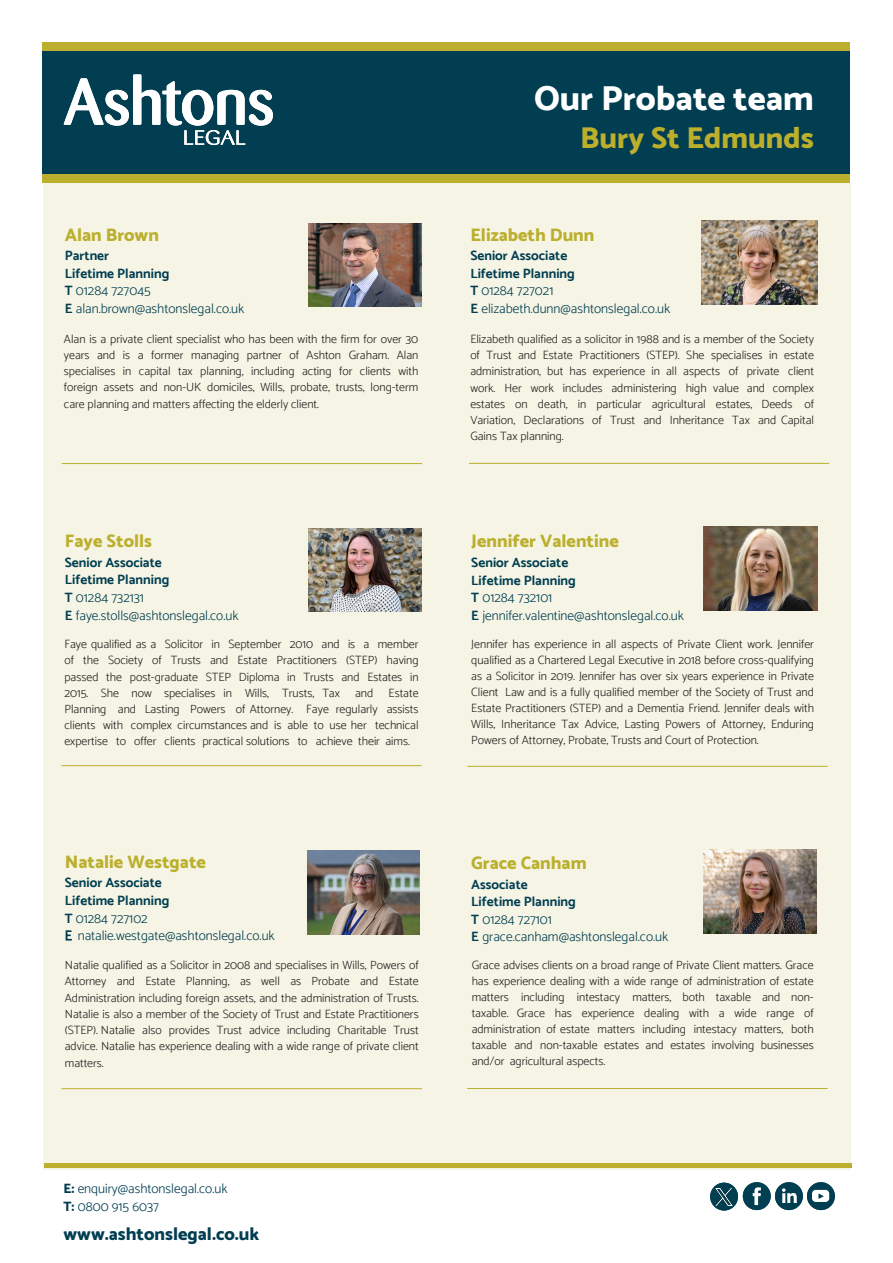
<style>
.page{position:relative;width:893px;height:1263px;background:#fff}
.page>*{position:absolute;margin:0;border:0;box-sizing:border-box;transform-origin:0 0}
.t1{font:800 34.5px "Catamaran";color:#fff}
.t2{font:800 30px "Catamaran";color:#bcaf2c}
.t3{font:800 18px "Catamaran";color:#bbaf2d}
.t4{font:800 18px "Catamaran";color:#013e51}
.t5{font:300 13.5px/17.5px "Catamaran";color:#013e51}
.t6{font:300 12px/16.2px "Catamaran";color:#231f20;text-align:justify}
.s1{font-weight:700}
.s2{font-weight:800}
</style>
<div class="page">
<div style="left:43px;top:183px;width:808px;height:987px;background:#f6f5e5"></div>
<hr style="left:44px;top:1164px;width:808px;height:4px;background:#bbaf2d">
<div style="left:807px;top:1182px;width:28px;height:28px;background:#013e51;border-radius:50%"></div>
<svg style="left:812px;top:1190px;width:17px;height:12px"></svg>
<div style="left:775px;top:1182px;width:28px;height:28px;background:#013e51;border-radius:50%"></div>
<svg style="left:782px;top:1188px;width:15px;height:15px"></svg>
<div style="left:743px;top:1182px;width:28px;height:28px;background:#013e51;border-radius:50%"></div>
<svg style="left:753px;top:1187px;width:8px;height:18px"></svg>
<div style="left:43px;top:43px;width:807px;height:137px;background:#013e51"></div>
<div style="left:43px;top:43px;width:807px;height:8px;background:#bbaf2d"></div>
<div style="left:43px;top:174px;width:807px;height:9px;background:#bbaf2d"></div>
<svg style="left:64px;top:74px;width:209px;height:71px"></svg>
<hr style="left:61px;top:765px;width:361px;height:1px;background:#bbaf2d">
<hr style="left:62px;top:463px;width:360px;height:1px;background:#bbaf2d">
<div style="left:710px;top:1183px;width:28px;height:27px;background:#013e51;border-radius:50%"></div>
<img style="left:716px;top:1188px;width:16px;height:17px">
<hr style="left:62px;top:1088px;width:360px;height:1px;background:#bbaf2d">
<hr style="left:467px;top:766px;width:361px;height:1px;background:#bbaf2d">
<hr style="left:469px;top:463px;width:360px;height:1px;background:#bbaf2d">
<hr style="left:467px;top:1088px;width:360px;height:1px;background:#bbaf2d">
<img style="left:308px;top:224px;width:113px;height:83px">
<img style="left:701px;top:221px;width:116px;height:83px">
<img style="left:308px;top:528px;width:113px;height:84px">
<img style="left:703px;top:526px;width:115px;height:84px">
<img style="left:307px;top:850px;width:112px;height:84px">
<img style="left:703px;top:849px;width:114px;height:85px">
<h3 class="t3" style="left:65px;top:224px;width:96px">Alan Brown</h3>
<p class="t5" style="left:65px;top:247px;width:181px"><span class="s1">Partner<br>Lifetime Planning<br>T</span> 01284 727045<br><span class="s1">E</span> alan.brown@ashtonslegal.co.uk</p>
<p class="t6" style="left:64px;top:330px;width:356px">Alan is a private client specialist who has been with the firm for over 30 years and is a former managing partner of Ashton Graham. Alan specialises in capital tax planning, including acting for clients with foreign assets and non-UK domiciles, Wills, probate, trusts, long-term care planning and matters affecting the elderly client.</p>
<h3 class="t3" style="left:65px;top:530px;width:89px">Faye Stolls</h3>
<p class="t5" style="left:65px;top:553px;width:175px"><span class="s1">Senior Associate<br>Lifetime Planning<br>T</span> 01284 732131<br><span class="s1">E</span> faye.stolls@ashtonslegal.co.uk</p>
<p class="t6" style="left:64px;top:636px;width:356px">Faye qualified as a Solicitor in September 2010 and is a member of the Society of Trusts and Estate Practitioners (STEP) having passed the post-graduate STEP Diploma in Trusts and Estates in 2015. She now specialises in Wills, Trusts, Tax</p>
<p class="t6" style="left:355px;top:684px;width:20px">and</p>
<p class="t6" style="left:64px;top:684px;width:356px;text-indent:324px">Estate Planning and Lasting Powers of Attorney. Faye regularly assists clients with complex circumstances and is able to use her technical expertise to offer clients practical solutions to achieve their aims.</p>
<h3 class="t3" style="left:65px;top:851px;width:143px">Natalie Westgate</h3>
<p class="t5" style="left:65px;top:874px;width:211px"><span class="s1">Senior Associate<br>Lifetime Planning<br>T</span> 01284 727102<br>E natalie.westgate@ashtonslegal.co.uk</p>
<p class="t6" style="left:65px;top:957px;width:355px">Natalie qualified as a Solicitor in 2008 and specialises in Wills, Powers of Attorney and Estate Planning, as well as Probate and Estate Administration including foreign assets, and the administration of Trusts.<br>Natalie is also a member of the Society of Trust and Estate Practitioners (STEP). Natalie also provides Trust advice including Charitable Trust advice. Natalie has experience dealing with a wide range of private client matters.</p>
<p class="t5" style="left:63px;top:1179px;width:166px;line-height:18px"><span class="s2">E:</span> enquiry@ashtonslegal.co.uk<br><span class="s2">T:</span> 0800 915 6037</p>
<h3 class="t4" style="left:63px;top:1224px;width:197px">www.ashtonslegal.co.uk</h3>
<h1 class="t1" style="left:534px;top:78px;width:281px">Our Probate team</h1>
<h2 class="t2" style="left:580px;top:120px;width:235px">Bury St Edmunds</h2>
<h3 class="t3" style="left:470px;top:224px;width:126px">Elizabeth Dunn</h3>
<p class="t5" style="left:470px;top:247px;width:201px"><span class="s1">Senior Associate<br>Lifetime Planning<br>T</span> 01284 727021<br><span class="s1">E</span> elizabeth.dunn@ashtonslegal.co.uk</p>
<p class="t6" style="left:470px;top:331px;width:345px">Elizabeth qualified as a solicitor in 1988 and is a member of the Society of Trust and Estate Practitioners (STEP). She specialises in estate administration, but has experience in all aspects of private client work. Her work includes administering high value and complex estates on death, in particular agricultural estates, Deeds of Variation, Declarations of Trust and Inheritance Tax and Capital Gains Tax planning.</p>
<h3 class="t3" style="left:471px;top:530px;width:149px">Jennifer Valentine</h3>
<p class="t5" style="left:471px;top:554px;width:214px"><span class="s1">Senior Associate<br>Lifetime Planning<br>T</span> 01284 732101<br><span class="s1">E</span> jennifer.valentine@ashtonslegal.co.uk</p>
<p class="t6" style="left:471px;top:636px;width:344px">Jennifer has experience in all aspects of Private Client work. Jennifer qualified as a Chartered Legal Executive in 2018 before cross-qualifying as a Solicitor in 2019. Jennifer has over six years experience in Private Client Law and is a fully qualified member of the Society of Trust and Estate Practitioners (STEP) and a Dementia Friend. Jennifer deals with Wills, Inheritance Tax Advice, Lasting Powers of Attorney, Enduring Powers of Attorney, Probate, Trusts and Court of Protection.</p>
<h3 class="t3" style="left:471px;top:852px;width:117px">Grace Canham</h3>
<p class="t5" style="left:471px;top:875px;width:199px"><span class="s1">Associate<br>Lifetime Planning<br>T</span> 01284 727101<br><span class="s1">E</span> grace.canham@ashtonslegal.co.uk</p>
<p class="t6" style="left:472px;top:957px;width:344px">Grace advises clients on a broad range of Private Client matters. Grace has experience dealing with a wide range of administration of estate matters including intestacy matters, both taxable and non&shy;taxable. Grace has experience dealing with a wide range of administration of estate matters including intestacy matters, both taxable and non-taxable estates and estates involving businesses and/or agricultural aspects.</p>
</div>
